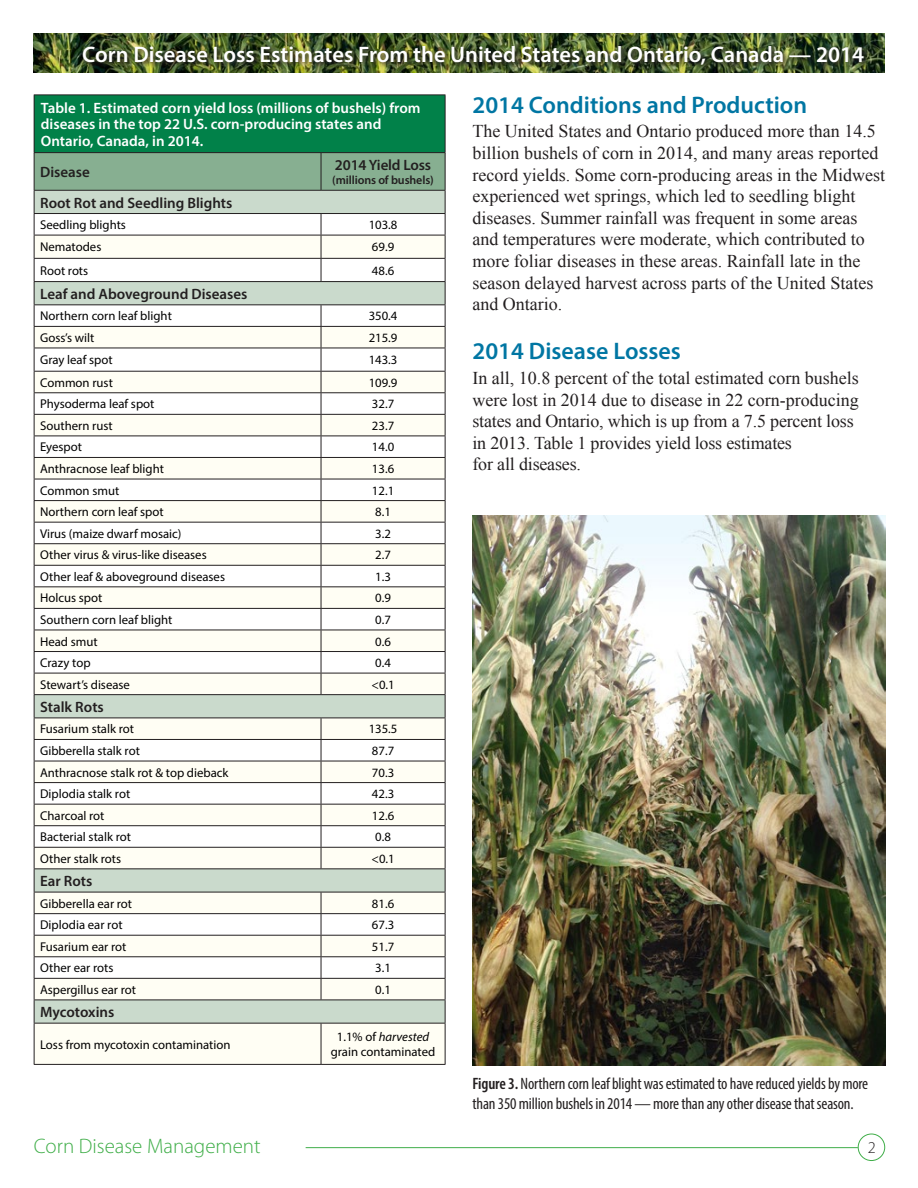
<style>
.page{position:relative;width:918px;height:1188px;background:#fff}
.page>*{position:absolute;margin:0;border:0;box-sizing:border-box;transform-origin:0 0}
.Subhead_1{font:600 24px "Myriad Pro";color:#0076a3}
.t1{font:600 22.5px "Myriad Pro";color:#fff}
.t2{font:300 21px "Myriad Pro";color:#40ae49}
.Body_Text{font:18px/21.6px "Times New Roman";color:#231f20}
.t3{font:condensed 16.5px/19.5px "Myriad Pro";letter-spacing:-.01em;color:#231f20}
.t4{font:300 16.5px "Myriad Pro";color:#231f20}
.Table_Title_1{font:600 15px/16.5px "Myriad Pro";color:#fff}
.Table_subheader{font:600 15px "Myriad Pro";color:#231f20}
.Body_Text___no_space{font:600 15px "Myriad Pro";letter-spacing:-.01em;color:#231f20}
.Table-body{font:12.75px/15px "Myriad Pro";color:#000;text-align:center}
.Body_Text___no_space-2{font:600 12px "Myriad Pro";letter-spacing:-.01em;color:#231f20}
.s1{font-style:italic}
.s2{font-weight:600}
</style>
<div class="page">
<img style="left:34px;top:34px;width:850px;height:38px">
<div style="left:858px;top:1134px;width:27px;height:27px;border:1px solid #40ae49;border-radius:50%"></div>
<hr style="left:306px;top:1147px;width:552px;height:1px;background:#40ae49">
<img style="left:81px;top:44px;width:790px;height:27px">
<div style="left:34px;top:95px;width:411px;height:58px;background:#018149"></div>
<div style="left:35px;top:1024px;width:410px;height:40px;background:#fffef4"></div>
<hr style="left:34px;top:94px;width:287px;height:1px;background:#231f20">
<hr style="left:34px;top:95px;width:1px;height:57px;background:#231f20">
<hr style="left:321px;top:94px;width:125px;height:1px;background:#231f20">
<hr style="left:445px;top:95px;width:1px;height:57px;background:#231f20">
<hr style="left:34px;top:152px;width:287px;height:1px;background:#231f20">
<hr style="left:321px;top:152px;width:125px;height:1px;background:#231f20">
<hr style="left:34px;top:1023px;width:287px;height:1px;background:#231f20">
<hr style="left:34px;top:1024px;width:1px;height:40px;background:#231f20">
<hr style="left:321px;top:1023px;width:125px;height:1px;background:#231f20">
<hr style="left:321px;top:1024px;width:1px;height:40px;background:#231f20">
<hr style="left:445px;top:1024px;width:1px;height:40px;background:#231f20">
<hr style="left:34px;top:1064px;width:287px;height:1px;background:#231f20">
<hr style="left:321px;top:1064px;width:125px;height:1px;background:#231f20">
<svg style="left:34px;top:153px;width:412px;height:870px"></svg>
<hr style="left:34px;top:213px;width:287px;height:1px;background:#231f20">
<hr style="left:321px;top:213px;width:125px;height:1px;background:#231f20">
<img style="left:472px;top:515px;width:413px;height:550px">
<h2 class="t1" style="left:82px;top:40px;width:784px">Corn Disease Loss Estimates From the United States and Ontario, Canada — 2014</h2>
<p class="Table_Title_1" style="left:41px;top:99px;width:381px">Table 1. Estimated corn yield loss (millions of bushels) from diseases in the top 22 U.S. corn-producing states and<br>Ontario, Canada, in 2014.</p>
<p class="Body_Text___no_space" style="left:40px;top:162px;width:51px">Disease</p>
<p class="Subhead_1" style="left:472px;top:89px;width:336px">2014 Conditions and Production</p>
<p class="Body_Text" style="left:472px;top:120px;width:414px">The United States and Ontario produced more than 14.5 billion bushels of corn in 2014, and many areas reported record yields. Some corn-producing areas in the Midwest experienced wet springs, which led to seedling blight diseases. Summer rainfall was frequent in some areas and temperatures were moderate, which contributed to more foliar diseases in these areas. Rainfall late in the season delayed harvest across parts of the United States and Ontario.</p>
<p class="Subhead_1" style="left:472px;top:336px;width:210px">2014 Disease Losses</p>
<p class="Body_Text" style="left:472px;top:367px;width:388px">In all, 10.8 percent of the total estimated corn bushels were lost in 2014 due to disease in 22 corn-producing states and Ontario, which is up from a 7.5 percent loss in 2013. Table 1 provides yield loss estimates<br>for all diseases.</p>
<p class="Body_Text___no_space" style="left:335px;top:155px;width:98px">2014 Yield Loss</p>
<p class="Body_Text___no_space-2" style="left:332px;top:173px;width:103px">(millions of bushels)</p>
<p class="Table_subheader" style="left:40px;top:193px;width:194px">Root Rot and Seedling Blights</p>
<p class="Table-body" style="left:40px;top:217px;width:87px">Seedling blights</p>
<p class="Table-body" style="left:369px;top:217px;width:30px">103.8</p>
<p class="Table-body" style="left:40px;top:240px;width:63px">Nematodes</p>
<p class="Table-body" style="left:372px;top:240px;width:24px">69.9</p>
<p class="Table-body" style="left:40px;top:263px;width:50px">Root rots</p>
<p class="Table-body" style="left:372px;top:263px;width:24px">48.6</p>
<p class="Table_subheader" style="left:40px;top:284px;width:209px">Leaf and Aboveground Diseases</p>
<p class="Table-body" style="left:40px;top:308px;width:133px">Northern corn leaf blight</p>
<p class="Table-body" style="left:369px;top:308px;width:30px">350.4</p>
<p class="Table-body" style="left:40px;top:330px;width:56px">Goss’s wilt</p>
<p class="Table-body" style="left:369px;top:330px;width:30px">215.9</p>
<p class="Table-body" style="left:40px;top:352px;width:74px">Gray leaf spot</p>
<p class="Table-body" style="left:369px;top:352px;width:30px">143.3</p>
<p class="Table-body" style="left:40px;top:375px;width:74px">Common rust</p>
<p class="Table-body" style="left:369px;top:375px;width:30px">109.9</p>
<p class="Table-body" style="left:40px;top:396px;width:116px">Physoderma leaf spot</p>
<p class="Table-body" style="left:372px;top:396px;width:24px">32.7</p>
<p class="Table-body" style="left:40px;top:418px;width:74px">Southern rust</p>
<p class="Table-body" style="left:372px;top:418px;width:24px">23.7</p>
<p class="Table-body" style="left:40px;top:439px;width:43px">Eyespot</p>
<p class="Table-body" style="left:372px;top:439px;width:24px">14.0</p>
<p class="Table-body" style="left:40px;top:461px;width:125px">Anthracnose leaf blight</p>
<p class="Table-body" style="left:372px;top:461px;width:24px">13.6</p>
<p class="Table-body" style="left:40px;top:483px;width:81px">Common smut</p>
<p class="Table-body" style="left:372px;top:483px;width:24px">12.1</p>
<p class="Table-body" style="left:40px;top:504px;width:125px">Northern corn leaf spot</p>
<p class="Table-body" style="left:375px;top:504px;width:17px">8.1</p>
<p class="Table-body" style="left:40px;top:526px;width:143px">Virus (maize dwarf mosaic)</p>
<p class="Table-body" style="left:375px;top:526px;width:17px">3.2</p>
<p class="Table-body" style="left:40px;top:547px;width:168px">Other virus &amp; virus-like diseases</p>
<p class="Table-body" style="left:375px;top:547px;width:17px">2.7</p>
<p class="Table-body" style="left:40px;top:569px;width:186px">Other leaf &amp; aboveground diseases</p>
<p class="Table-body" style="left:375px;top:569px;width:17px">1.3</p>
<p class="Table-body" style="left:40px;top:590px;width:64px">Holcus spot</p>
<p class="Table-body" style="left:375px;top:590px;width:17px">0.9</p>
<p class="Table-body" style="left:40px;top:612px;width:134px">Southern corn leaf blight</p>
<p class="Table-body" style="left:375px;top:612px;width:17px">0.7</p>
<p class="Table-body" style="left:40px;top:634px;width:59px">Head smut</p>
<p class="Table-body" style="left:375px;top:634px;width:17px">0.6</p>
<p class="Table-body" style="left:40px;top:655px;width:52px">Crazy top</p>
<p class="Table-body" style="left:375px;top:655px;width:17px">0.4</p>
<p class="Table-body" style="left:40px;top:677px;width:91px">Stewart’s disease</p>
<p class="Table-body" style="left:371px;top:677px;width:25px">&lt;0.1</p>
<p class="Table_subheader" style="left:40px;top:697px;width:65px">Stalk Rots</p>
<p class="Table-body" style="left:40px;top:721px;width:95px">Fusarium stalk rot</p>
<p class="Table-body" style="left:369px;top:721px;width:30px">135.5</p>
<p class="Table-body" style="left:40px;top:743px;width:101px">Gibberella stalk rot</p>
<p class="Table-body" style="left:372px;top:743px;width:24px">87.7</p>
<p class="Table-body" style="left:40px;top:765px;width:190px">Anthracnose stalk rot &amp; top dieback</p>
<p class="Table-body" style="left:372px;top:765px;width:24px">70.3</p>
<p class="Table-body" style="left:40px;top:786px;width:92px">Diplodia stalk rot</p>
<p class="Table-body" style="left:372px;top:786px;width:24px">42.3</p>
<p class="Table-body" style="left:40px;top:808px;width:66px">Charcoal rot</p>
<p class="Table-body" style="left:372px;top:808px;width:24px">12.6</p>
<p class="Table-body" style="left:40px;top:829px;width:92px">Bacterial stalk rot</p>
<p class="Table-body" style="left:375px;top:829px;width:17px">0.8</p>
<p class="Table-body" style="left:40px;top:851px;width:82px">Other stalk rots</p>
<p class="Table-body" style="left:371px;top:851px;width:25px">&lt;0.1</p>
<p class="Table_subheader" style="left:40px;top:872px;width:54px">Ear Rots</p>
<p class="Table-body" style="left:40px;top:896px;width:94px">Gibberella ear rot</p>
<p class="Table-body" style="left:372px;top:896px;width:24px">81.6</p>
<p class="Table-body" style="left:40px;top:917px;width:84px">Diplodia ear rot</p>
<p class="Table-body" style="left:372px;top:917px;width:24px">67.3</p>
<p class="Table-body" style="left:40px;top:939px;width:88px">Fusarium ear rot</p>
<p class="Table-body" style="left:372px;top:939px;width:24px">51.7</p>
<p class="Table-body" style="left:40px;top:960px;width:75px">Other ear rots</p>
<p class="Table-body" style="left:375px;top:960px;width:17px">3.1</p>
<p class="Table-body" style="left:40px;top:982px;width:97px">Aspergillus ear rot</p>
<p class="Table-body" style="left:375px;top:982px;width:17px">0.1</p>
<p class="Table_subheader" style="left:40px;top:1003px;width:76px">Mycotoxins</p>
<p class="Table-body" style="left:40px;top:1037px;width:192px">Loss from mycotoxin contamination</p>
<p class="Table-body" style="left:331px;top:1029px;width:106px">1.1% of <span class="s1">harvested </span>grain contaminated</p>
<p class="t3" style="left:472px;top:1074px;width:397px"><span class="s2">Figure 3.</span> Northern corn leaf blight was estimated to have reduced yields by more than 350 million bushels in 2014 — more than any other disease that season.</p>
<h3 class="t2" style="left:34px;top:1134px;width:228px">Corn Disease Management</h3>
<p class="t4" style="left:868px;top:1138px;width:10px">2</p>
</div>
